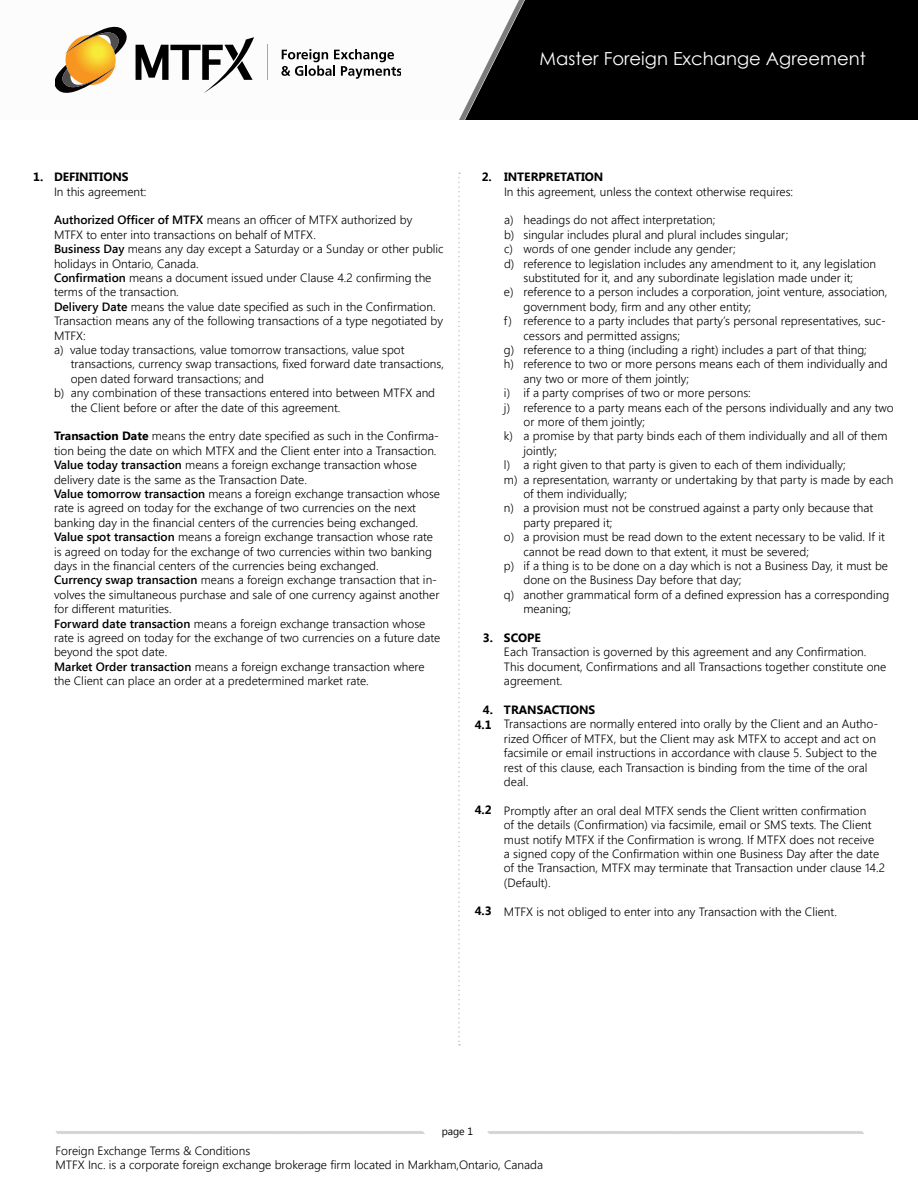
<style>
.page{position:relative;width:918px;height:1188px;background:#fff}
.page>*{position:absolute;margin:0;border:0;box-sizing:border-box;transform-origin:0 0}
.t1{font:18px "Century Gothic";color:#fff}
.t2{font:300 12px/14.4px "Segoe UI";color:#000}
.t3{font:700 12px/15px "Segoe UI";color:#000;text-align:right}
.t4{font:10.5px "Segoe UI";color:#000}
.s1{font-weight:600}
.s2{font-weight:700}
</style>
<div class="page">
<div style="left:524px;top:0;width:394px;height:120px;background:#000"></div>
<svg style="left:459px;top:0;width:65px;height:120px"></svg>
<svg style="left:136px;top:37px;width:118px;height:56px"></svg>
<svg style="left:281px;top:49px;width:120px;height:30px"></svg>
<hr style="left:267px;top:45px;width:1px;height:35px;background:#f89523">
<svg style="left:56px;top:27px;width:71px;height:66px"></svg>
<svg style="left:55px;top:1131px;width:370px;height:3px"></svg>
<svg style="left:487px;top:1131px;width:377px;height:3px"></svg>
<svg style="left:458px;top:172px;width:2px;height:874px"></svg>
<h1 class="t1" style="left:540px;top:46px;width:328px">Master Foreign Exchange Agreement</h1>
<h1 class="t1" style="left:799px;top:48px;width:66px">Section</h1>
<p class="t3" style="left:33px;top:169px;width:12px">1.</p>
<p class="t3" style="left:482px;top:169px;width:12px">2.</p>
<p class="t3" style="left:54px;top:169px;width:76px">DEFINITIONS</p>
<p class="t2" style="left:54px;top:184px;width:94px">In this agreement:</p>
<p class="t2" style="left:54px;top:212px;width:391px"><span class="s1">Authorized Officer of MTFX</span> means an officer of MTFX authorized by MTFX to enter into transactions on behalf of MTFX.<br><span class="s1">Business Day</span> means any day except a Saturday or a Sunday or other public holidays in Ontario, Canada.<br><span class="s1">Confirmation</span> means a document issued under Clause 4.2 confirming the terms of the transaction.<br><span class="s1">Delivery Date</span> means the value date specified as such in the Confirmation.<br>Transaction means any of the following transactions of a type negotiated by MTFX:<br>a) value today transactions, value tomorrow transactions, value spot</p>
<p class="t2" style="left:71px;top:356px;width:375px">transactions, currency swap transactions, fixed forward date transactions,</p>
<p class="t2" style="left:71px;top:371px;width:195px">open dated forward transactions; and</p>
<p class="t2" style="left:54px;top:385px;width:383px">b) any combination of these transactions entered into between MTFX and</p>
<p class="t2" style="left:71px;top:400px;width:271px">the Client before or after the date of this agreement.</p>
<p class="t2" style="left:54px;top:428px;width:388px"><span class="s2">Transaction Date</span> means the entry date specified as such in the Confirma&shy;tion being the date on which MTFX and the Client enter into a Transaction.<br><span class="s1">Value today transaction</span> means a foreign exchange transaction whose delivery date is the same as the Transaction Date.<br><span class="s1">Value tomorrow transaction</span> means a foreign exchange transaction whose rate is agreed on today for the exchange of two currencies on the next banking day in the financial centers of the currencies being exchanged.<br><span class="s1">Value spot transaction</span> means a foreign exchange transaction whose rate is agreed on today for the exchange of two currencies within two banking days in the financial centers of the currencies being exchanged.<br><span class="s1">Currency swap transaction</span> means a foreign exchange transaction that in&shy;volves the simultaneous purchase and sale of one currency against another for different maturities.<br><span class="s1">Forward date transaction</span> means a foreign exchange transaction whose rate is agreed on today for the exchange of two currencies on a future date beyond the spot date.<br><span class="s1">Market Order transaction</span> means a foreign exchange transaction where the Client can place an order at a predetermined market rate.</p>
<p class="t3" style="left:483px;top:629px;width:12px">3.</p>
<p class="t3" style="left:475px;top:701px;width:20px">4.<br>4.1</p>
<p class="t3" style="left:475px;top:802px;width:19px">4.2</p>
<p class="t3" style="left:475px;top:902px;width:19px">4.3</p>
<p class="t3" style="left:504px;top:169px;width:101px">INTERPRETATION</p>
<p class="t2" style="left:504px;top:184px;width:291px">In this agreement, unless the context otherwise requires:</p>
<p class="t2" style="left:504px;top:212px;width:213px">a) headings do not affect interpretation;</p>
<p class="t2" style="left:504px;top:227px;width:286px">b) singular includes plural and plural includes singular;</p>
<p class="t2" style="left:504px;top:241px;width:233px">c) words of one gender include any gender;</p>
<p class="t2" style="left:504px;top:256px;width:374px">d) reference to legislation includes any amendment to it, any legislation</p>
<p class="t2" style="left:523px;top:270px;width:331px">substituted for it, and any subordinate legislation made under it;</p>
<p class="t2" style="left:504px;top:284px;width:385px">e) reference to a person includes a corporation, joint venture, association,</p>
<p class="t2" style="left:523px;top:299px;width:229px">government body, firm and any other entity;</p>
<p class="t2" style="left:504px;top:313px;width:384px">f) reference to a party includes that party’s personal representatives, suc-</p>
<p class="t2" style="left:523px;top:328px;width:158px">cessors and permitted assigns;</p>
<p class="t2" style="left:504px;top:342px;width:364px">g) reference to a thing (including a right) includes a part of that thing;</p>
<p class="t2" style="left:504px;top:356px;width:385px">h) reference to two or more persons means each of them individually and</p>
<p class="t2" style="left:523px;top:371px;width:167px">any two or more of them jointly;</p>
<p class="t2" style="left:504px;top:385px;width:248px">i) if a party comprises of two or more persons:</p>
<p class="t2" style="left:504px;top:400px;width:391px">j) reference to a party means each of the persons individually and any two</p>
<p class="t2" style="left:523px;top:414px;width:123px">or more of them jointly;</p>
<p class="t2" style="left:504px;top:428px;width:385px">k) a promise by that party binds each of them individually and all of them</p>
<p class="t2" style="left:523px;top:443px;width:35px">jointly;</p>
<p class="t2" style="left:504px;top:457px;width:343px">l) a right given to that party is given to each of them individually;</p>
<p class="t2" style="left:504px;top:472px;width:391px">m) a representation, warranty or undertaking by that party is made by each</p>
<p class="t2" style="left:523px;top:486px;width:105px">of them individually;</p>
<p class="t2" style="left:504px;top:500px;width:371px">n) a provision must not be construed against a party only because that</p>
<p class="t2" style="left:523px;top:515px;width:90px">party prepared it;</p>
<p class="t2" style="left:504px;top:529px;width:382px">o) a provision must be read down to the extent necessary to be valid. If it</p>
<p class="t2" style="left:523px;top:544px;width:287px">cannot be read down to that extent, it must be severed;</p>
<p class="t2" style="left:504px;top:558px;width:386px">p) if a thing is to be done on a day which is not a Business Day, it must be</p>
<p class="t2" style="left:523px;top:572px;width:219px">done on the Business Day before that day;</p>
<p class="t2" style="left:504px;top:587px;width:387px">q) another grammatical form of a defined expression has a corresponding</p>
<p class="t2" style="left:523px;top:601px;width:49px">meaning;</p>
<p class="t3" style="left:504px;top:630px;width:38px">SCOPE</p>
<p class="t2" style="left:504px;top:644px;width:384px">Each Transaction is governed by this agreement and any Confirmation.<br>This document, Confirmations and all Transactions together constitute one agreement.</p>
<p class="t3" style="left:504px;top:702px;width:93px">TRANSACTIONS</p>
<p class="t2" style="left:504px;top:716px;width:376px">Transactions are normally entered into orally by the Client and an Autho&shy;rized Officer of MTFX, but the Client may ask MTFX to accept and act on facsimile or email instructions in accordance with clause 5. Subject to the rest of this clause, each Transaction is binding from the time of the oral deal.</p>
<p class="t2" style="left:504px;top:803px;width:383px">Promptly after an oral deal MTFX sends the Client written confirmation<br>of the details (Confirmation) via facsimile, email or SMS texts. The Client must notify MTFX if the Confirmation is wrong. If MTFX does not receive<br>a signed copy of the Confirmation within one Business Day after the date of the Transaction, MTFX may terminate that Transaction under clause 14.2 (Default).</p>
<p class="t2" style="left:504px;top:904px;width:335px">MTFX is not obliged to enter into any Transaction with the Client.</p>
<p class="t4" style="left:442px;top:1124px;width:33px">page 1</p>
<p class="t2" style="left:56px;top:1143px;width:489px">Foreign Exchange Terms &amp; Conditions<br>MTFX Inc. is a corporate foreign exchange brokerage firm located in Markham,Ontario, Canada</p>
</div>
